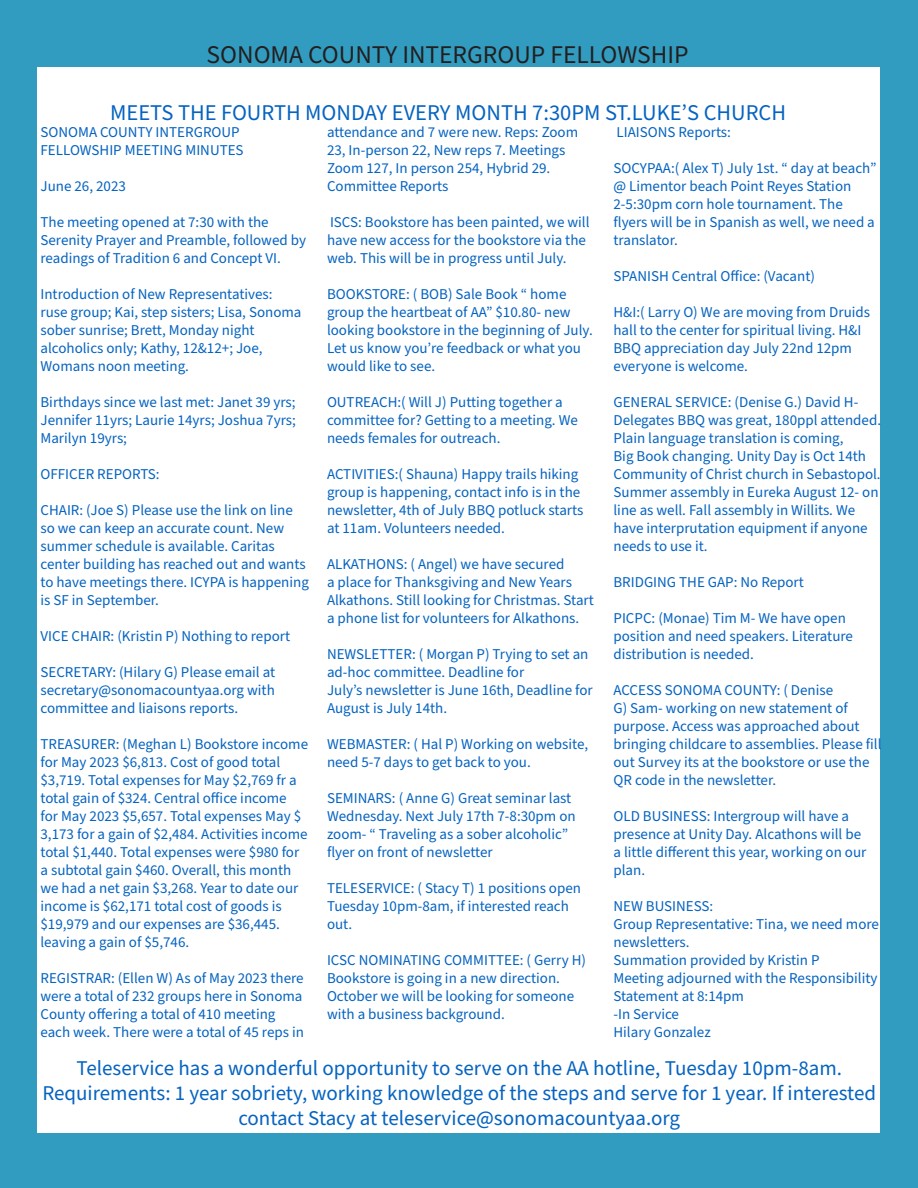
<style>
.page{position:relative;width:918px;height:1188px;background:#fff}
.page>*{position:absolute;margin:0;border:0;box-sizing:border-box;transform-origin:0 0}
.cal_day{font:25.5px "Source Sans Pro";color:#231f20}
.cal_day-2{font:22.5px "Source Sans Pro";color:#0563c1}
.cal_day-3{font:21px/25.2px "Source Sans Pro";color:#0563c1;text-align:center}
.cal_day-4{font:15px/18px "Source Sans Pro";color:#0563c1}
</style>
<div class="page">
<div style="left:0;top:1133px;width:918px;height:55px;background:#319cbf"></div>
<div style="left:880px;top:0;width:38px;height:1137px;background:#319cbf"></div>
<div style="left:0;top:0;width:38px;height:1137px;background:#319cbf"></div>
<div style="left:0;top:0;width:918px;height:37px;background:#319cbf"></div>
<div style="left:0;top:11px;width:895px;height:56px;background:#319cbf"></div>
<p class="cal_day" style="left:207px;top:37px;width:484px">SONOMA COUNTY INTERGROUP FELLOWSHIP</p>
<p class="cal_day-2" style="left:110px;top:98px;width:677px">MEETS THE FOURTH MONDAY EVERY MONTH 7:30PM ST.LUKE’S CHURCH</p>
<p class="cal_day-4" style="left:327px;top:123px;width:253px">attendance and 7 were new. Reps: Zoom<br>23, In-person 22, New reps 7. Meetings<br>Zoom 127, In person 254, Hybrid 29.<br>Committee Reports</p>
<p class="cal_day-4" style="left:327px;top:213px;width:264px">ISCS: Bookstore has been painted, we will have new access for the bookstore via the web. This will be in progress until July.</p>
<p class="cal_day-4" style="left:327px;top:285px;width:267px">BOOKSTORE: ( BOB) Sale Book “ home group the heartbeat of AA” $10.80- new looking bookstore in the beginning of July.<br>Let us know you’re feedback or what you would like to see.</p>
<p class="cal_day-4" style="left:327px;top:393px;width:252px">OUTREACH:( Will J) Putting together a committee for? Getting to a meeting. We needs females for outreach.</p>
<p class="cal_day-4" style="left:327px;top:465px;width:255px">ACTIVITIES:( Shauna) Happy trails hiking group is happening, contact info is in the</p>
<p class="cal_day-4" style="left:327px;top:501px;width:258px">newsletter, 4th of July BBQ potluck starts at 11am. Volunteers needed.</p>
<p class="cal_day-4" style="left:327px;top:555px;width:268px">ALKATHONS: ( Angel) we have secured<br>a place for Thanksgiving and New Years Alkathons. Still looking for Christmas. Start a phone list for volunteers for Alkathons.</p>
<p class="cal_day-4" style="left:327px;top:645px;width:263px">NEWSLETTER: ( Morgan P) Trying to set an ad-hoc committee. Deadline for</p>
<p class="cal_day-4" style="left:327px;top:681px;width:267px">July’s newsletter is June 16th, Deadline for<br>August is July 14th.</p>
<p class="cal_day-4" style="left:327px;top:735px;width:263px">WEBMASTER: ( Hal P) Working on website, need 5-7 days to get back to you.</p>
<p class="cal_day-4" style="left:327px;top:789px;width:250px">SEMINARS: ( Anne G) Great seminar last Wednesday. Next July 17th 7-8:30pm on zoom- “ Traveling as a sober alcoholic” flyer on front of newsletter</p>
<p class="cal_day-4" style="left:327px;top:879px;width:256px">TELESERVICE: ( Stacy T) 1 positions open<br>Tuesday 10pm-8am, if interested reach out.</p>
<p class="cal_day-4" style="left:327px;top:951px;width:261px">ICSC NOMINATING COMMITTEE: ( Gerry H)<br>Bookstore is going in a new direction.</p>
<p class="cal_day-4" style="left:327px;top:987px;width:249px">October we will be looking for someone with a business background.</p>
<p class="cal_day-4" style="left:40px;top:123px;width:205px">SONOMA COUNTY INTERGROUP<br>FELLOWSHIP MEETING MINUTES</p>
<p class="cal_day-4" style="left:40px;top:177px;width:87px">June 26, 2023</p>
<p class="cal_day-4" style="left:40px;top:213px;width:267px">The meeting opened at 7:30 with the<br>Serenity Prayer and Preamble, followed by readings of Tradition 6 and Concept VI.</p>
<p class="cal_day-4" style="left:40px;top:285px;width:262px">Introduction of New Representatives: ruse group; Kai, step sisters; Lisa, Sonoma sober sunrise; Brett, Monday night alcoholics only; Kathy, 12&amp;12+; Joe, Womans noon meeting.</p>
<p class="cal_day-4" style="left:40px;top:393px;width:257px;text-align:justify">Birthdays since we last met: Janet 39 yrs; Jennifer 11yrs; Laurie 14yrs; Joshua 7yrs; Marilyn 19yrs;</p>
<p class="cal_day-4" style="left:40px;top:465px;width:121px">OFFICER REPORTS:</p>
<p class="cal_day-4" style="left:40px;top:501px;width:270px">CHAIR: (Joe S) Please use the link on line so we can keep an accurate count. New summer schedule is available. Caritas center building has reached out and wants to have meetings there. ICYPA is happening</p>
<p class="cal_day-4" style="left:40px;top:591px;width:120px">is SF in September.</p>
<p class="cal_day-4" style="left:40px;top:627px;width:251px">VICE CHAIR: (Kristin P) Nothing to report</p>
<p class="cal_day-4" style="left:40px;top:663px;width:236px;text-align:justify">SECRETARY: (Hilary G) Please email at secretary@sonomacountyaa.org with committee and liaisons reports.</p>
<p class="cal_day-4" style="left:40px;top:735px;width:269px">TREASURER: (Meghan L) Bookstore income for May 2023 $6,813. Cost of good total $3,719. Total expenses for May $2,769 fr a total gain of $324. Central office income<br>for May 2023 $5,657. Total expenses May $ 3,173 for a gain of $2,484. Activities income total $1,440. Total expenses were $980 for a subtotal gain $460. Overall, this month we had a net gain $3,268. Year to date our income is $62,171 total cost of goods is $19,979 and our expenses are $36,445.</p>
<p class="cal_day-4" style="left:40px;top:933px;width:150px">leaving a gain of $5,746.</p>
<p class="cal_day-4" style="left:40px;top:969px;width:265px">REGISTRAR: (Ellen W) As of May 2023 there were a total of 232 groups here in Sonoma County offering a total of 410 meeting each week. There were a total of 45 reps in</p>
<p class="cal_day-4" style="left:616px;top:123px;width:116px">LIAISONS Reports:</p>
<p class="cal_day-4" style="left:614px;top:159px;width:265px">SOCYPAA:( Alex T) July 1st. “ day at beach” @ Limentor beach Point Reyes Station</p>
<p class="cal_day-4" style="left:614px;top:195px;width:263px">2-5:30pm corn hole tournament. The flyers will be in Spanish as well, we need a translator.</p>
<p class="cal_day-4" style="left:614px;top:267px;width:203px">SPANISH Central Office: (Vacant)</p>
<p class="cal_day-4" style="left:614px;top:303px;width:258px">H&amp;I:( Larry O) We are moving from Druids hall to the center for spiritual living. H&amp;I BBQ appreciation day July 22nd 12pm everyone is welcome.</p>
<p class="cal_day-4" style="left:614px;top:393px;width:269px">GENERAL SERVICE: (Denise G.) David H-<br>Delegates BBQ was great, 180ppl attended.</p>
<p class="cal_day-4" style="left:614px;top:429px;width:269px">Plain language translation is coming,<br>Big Book changing. Unity Day is Oct 14th Community of Christ church in Sebastopol.<br>Summer assembly in Eureka August 12- on line as well. Fall assembly in Willits. We have interprutation equipment if anyone needs to use it.</p>
<p class="cal_day-4" style="left:614px;top:573px;width:192px">BRIDGING THE GAP: No Report</p>
<p class="cal_day-4" style="left:614px;top:609px;width:241px">PICPC: (Monae) Tim M- We have open position and need speakers. Literature distribution is needed.</p>
<p class="cal_day-4" style="left:614px;top:681px;width:221px">ACCESS SONOMA COUNTY: ( Denise</p>
<p class="cal_day-4" style="left:614px;top:699px;width:270px">G) Sam- working on new statement of purpose. Access was approached about bringing childcare to assemblies. Please fill out Survey its at the bookstore or use the QR code in the newsletter.</p>
<p class="cal_day-4" style="left:614px;top:807px;width:254px">OLD BUSINESS: Intergroup will have a presence at Unity Day. Alcathons will be a little different this year, working on our plan.</p>
<p class="cal_day-4" style="left:614px;top:897px;width:101px">NEW BUSINESS:</p>
<p class="cal_day-4" style="left:614px;top:915px;width:267px">Group Representative: Tina, we need more newsletters.</p>
<p class="cal_day-4" style="left:614px;top:951px;width:208px">Summation provided by Kristin P</p>
<p class="cal_day-4" style="left:614px;top:969px;width:266px">Meeting adjourned with the Responsibility<br>Statement at 8:14pm</p>
<p class="cal_day-4" style="left:614px;top:1005px;width:67px">-In Service</p>
<p class="cal_day-4" style="left:614px;top:1023px;width:99px">Hilary Gonzalez</p>
<p class="cal_day-3" style="left:42px;top:1056px;width:835px">Teleservice has a wonderful opportunity to serve on the AA hotline, Tuesday 10pm-8am.<br>Requirements: 1 year sobriety, working knowledge of the steps and serve for 1 year. If interested contact Stacy at teleservice@sonomacountyaa.org</p>
</div>
